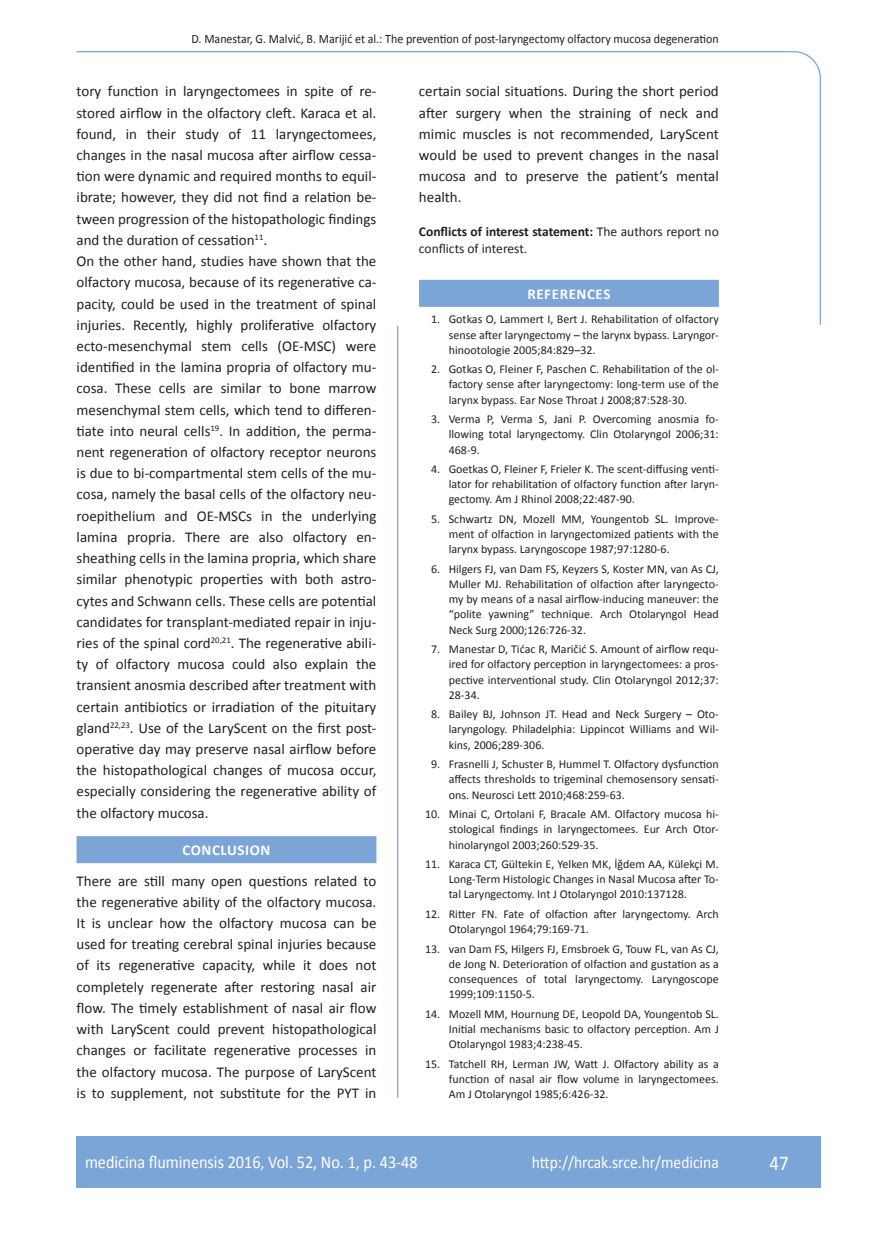
<style>
.page{position:relative;width:872px;height:1234px;background:#fff}
.page>*{position:absolute;margin:0;border:0;box-sizing:border-box;transform-origin:0 0}
.t1{font:21px "Calibri";color:#fff;scale:.9 1}
.t2{font:18px "Calibri";color:#fff;scale:.9 1}
.t3{font:17.25px "Calibri";color:#fff;scale:.9 1}
.t4{font:15px/21.1px "Calibri";color:#231f20;text-align:justify}
.t5{font:700 15px "Calibri";letter-spacing:.04em;color:#fff}
.t6{font:13.5px/16.6px "Calibri";color:#231f20}
.t7{font:12.75px "Calibri";color:#231f20;scale:.94 1}
.t8{font:12px/15.1px "Calibri";color:#231f20;text-align:justify}
.s1{font-weight:700}
</style>
<div class="page">
<svg style="left:76px;top:51px;width:745px;height:275px"></svg>
<hr style="left:397px;top:325px;width:1px;height:772px;background:#7ca5d7">
<div style="left:77px;top:1135px;width:744px;height:51px;background:#7ca5d7"></div>
<div style="left:77px;top:836px;width:299px;height:27px;background:#7ca5d7"></div>
<div style="left:419px;top:280px;width:300px;height:27px;background:#7ca5d7"></div>
<p class="t7" style="left:191px;top:30px;width:562px">D. Manestar, G. Malvić, B. Marijić et al.: The prevention of post-laryngectomy olfactory mucosa degeneration</p>
<p class="t4" style="left:77px;top:80px;width:301px;text-align:left">tory function in laryngectomees in spite of re&shy;stored airflow in the olfactory cleft. Karaca et al. found, in their study of 11 laryngectomees, changes in the nasal mucosa after airflow cessa&shy;tion were dynamic and required months to equil&shy;ibrate; however, they did not find a relation be&shy;tween progression of the histopathologic findings and the duration of cessation<sup>11</sup>.<br>On the other hand, studies have shown that the olfactory mucosa, because of its regenerative ca&shy;pacity, could be used in the treatment of spinal injuries. Recently, highly proliferative olfactory ecto-mesenchymal stem cells (OE-MSC) were identified in the lamina propria of olfactory mu&shy;cosa. These cells are similar to bone marrow mesenchymal stem cells, which tend to differen&shy;tiate into neural cells<sup>19</sup>. In addition, the perma&shy;nent regeneration of olfactory receptor neurons is due to bi-compartmental stem cells of the mu&shy;cosa, namely the basal cells of the olfactory neu&shy;roepithelium and OE-MSCs in the underlying lamina propria. There are also olfactory en&shy;sheathing cells in the lamina propria, which share similar phenotypic properties with both astro&shy;cytes and Schwann cells. These cells are potential candidates for transplant-mediated repair in inju&shy;ries of the spinal cord<sup>20,21</sup>. The regenerative abili&shy;ty of olfactory mucosa could also explain the transient anosmia described after treatment with certain antibiotics or irradiation of the pituitary gland<sup>22,23</sup>. Use of the LaryScent on the first post&shy;operative day may preserve nasal airflow before the histopathological changes of mucosa occur, especially considering the regenerative ability of the olfactory mucosa.</p>
<p class="t5" style="left:182px;top:840px;width:89px">CONCLUSION</p>
<p class="t4" style="left:77px;top:869px;width:301px">There are still many open questions related to the regenerative ability of the olfactory mucosa.<br>It is unclear how the olfactory mucosa can be used for treating cerebral spinal injuries because of its regenerative capacity, while it does not completely regenerate after restoring nasal air flow. The timely establishment of nasal air flow with LaryScent could prevent histopathological changes or facilitate regenerative processes in the olfactory mucosa. The purpose of LaryScent is to supplement, not substitute for the PYT in</p>
<p class="t4" style="left:419px;top:80px;width:301px">certain social situations. During the short period after surgery when the straining of neck and mimic muscles is not recommended, LaryScent would be used to prevent changes in the nasal mucosa and to preserve the patient’s mental health.</p>
<p class="t6" style="left:419px;top:223px;width:301px"><span class="s1">Conflicts of interest statement:</span> The authors report no conflicts of interest.</p>
<p class="t5" style="left:527px;top:284px;width:85px">REFERENCES</p>
<p class="t8" style="left:449px;top:311px;width:272px;text-indent:-18px">1. Gotkas O, Lammert I, Bert J. Rehabilitation of olfactory sense after laryngectomy – the larynx bypass. Laryngor&shy;hinootologie 2005;84:829–32.</p>
<p class="t8" style="left:449px;top:361px;width:271px;text-indent:-18px">2. Gotkas O, Fleiner F, Paschen C. Rehabilitation of the ol&shy;factory sense after laryngectomy: long-term use of the larynx bypass. Ear Nose Throat J 2008;87:528-30.</p>
<p class="t8" style="left:449px;top:411px;width:271px;text-indent:-18px">3. Verma P, Verma S, Jani P. Overcoming anosmia fo&shy;llowing total laryngectomy. Clin Otolaryngol 2006;31:<br>468-9.</p>
<p class="t8" style="left:449px;top:461px;width:271px;text-indent:-18px">4. Goetkas O, Fleiner F, Frieler K. The scent-diffusing venti&shy;lator for rehabilitation of olfactory function after laryn&shy;gectomy. Am J Rhinol 2008;22:487-90.</p>
<p class="t8" style="left:449px;top:510px;width:271px;text-indent:-18px">5. Schwartz DN, Mozell MM, Youngentob SL. Improve&shy;ment of olfaction in laryngectomized patients with the larynx bypass. Laryngoscope 1987;97:1280-6.</p>
<p class="t8" style="left:449px;top:560px;width:271px;text-indent:-18px">6. Hilgers FJ, van Dam FS, Keyzers S, Koster MN, van As CJ, Muller MJ. Rehabilitation of olfaction after laryngecto&shy;my by means of a nasal airflow-inducing maneuver: the “polite yawning” technique. Arch Otolaryngol Head Neck Surg 2000;126:726-32.</p>
<p class="t8" style="left:449px;top:641px;width:271px;text-indent:-18px">7. Manestar D, Tićac R, Maričić S. Amount of airflow requ&shy;ired for olfactory perception in laryngectomees: a pros&shy;pective interventional study. Clin Otolaryngol 2012;37:<br>28-34.</p>
<p class="t8" style="left:449px;top:706px;width:271px;text-indent:-18px">8. Bailey BJ, Johnson JT. Head and Neck Surgery – Oto&shy;laryngology. Philadelphia: Lippincot Williams and Wil&shy;kins, 2006;289-306.</p>
<p class="t8" style="left:449px;top:755px;width:271px;text-indent:-18px">9. Frasnelli J, Schuster B, Hummel T. Olfactory dysfunction affects thresholds to trigeminal chemosensory sensati&shy;ons. Neurosci Lett 2010;468:259-63.</p>
<p class="t8" style="left:449px;top:805px;width:271px;text-indent:-24px">10. Minai C, Ortolani F, Bracale AM. Olfactory mucosa hi&shy;stological findings in laryngectomees. Eur Arch Otor&shy;hinolaryngol 2003;260:529-35.</p>
<p class="t8" style="left:449px;top:855px;width:271px;text-indent:-24px">11. Karaca CT, Gültekin E, Yelken MK, İğdem AA, Külekçi M.<br>Long-Term Histologic Changes in Nasal Mucosa after To&shy;tal Laryngectomy. Int J Otolaryngol 2010:137128.</p>
<p class="t8" style="left:449px;top:905px;width:271px;text-indent:-24px">12. Ritter FN. Fate of olfaction after laryngectomy. Arch<br>Otolaryngol 1964;79:169-71.</p>
<p class="t8" style="left:449px;top:940px;width:272px;text-indent:-24px">13. van Dam FS, Hilgers FJ, Emsbroek G, Touw FL, van As CJ, de Jong N. Deterioration of olfaction and gustation as a consequences of total laryngectomy. Laryngoscope 1999;109:1150-5.</p>
<p class="t8" style="left:449px;top:1005px;width:271px;text-indent:-24px">14. Mozell MM, Hournung DE, Leopold DA, Youngentob SL.<br>Initial mechanisms basic to olfactory perception. Am J Otolaryngol 1983;4:238-45.</p>
<p class="t8" style="left:449px;top:1055px;width:272px;text-indent:-24px">15. Tatchell RH, Lerman JW, Watt J. Olfactory ability as a function of nasal air flow volume in laryngectomees.<br>Am J Otolaryngol 1985;6:426-32.</p>
<p class="t2" style="left:85px;top:1150px;width:371px">medicina fluminensis 2016, Vol. 52, No. 1, p. 43-48</p>
<p class="t3" style="left:532px;top:1151px;width:209px">http://hrcak.srce.hr/medicina</p>
<h1 class="t1" style="left:769px;top:1149px;width:23px">47</h1>
</div>
